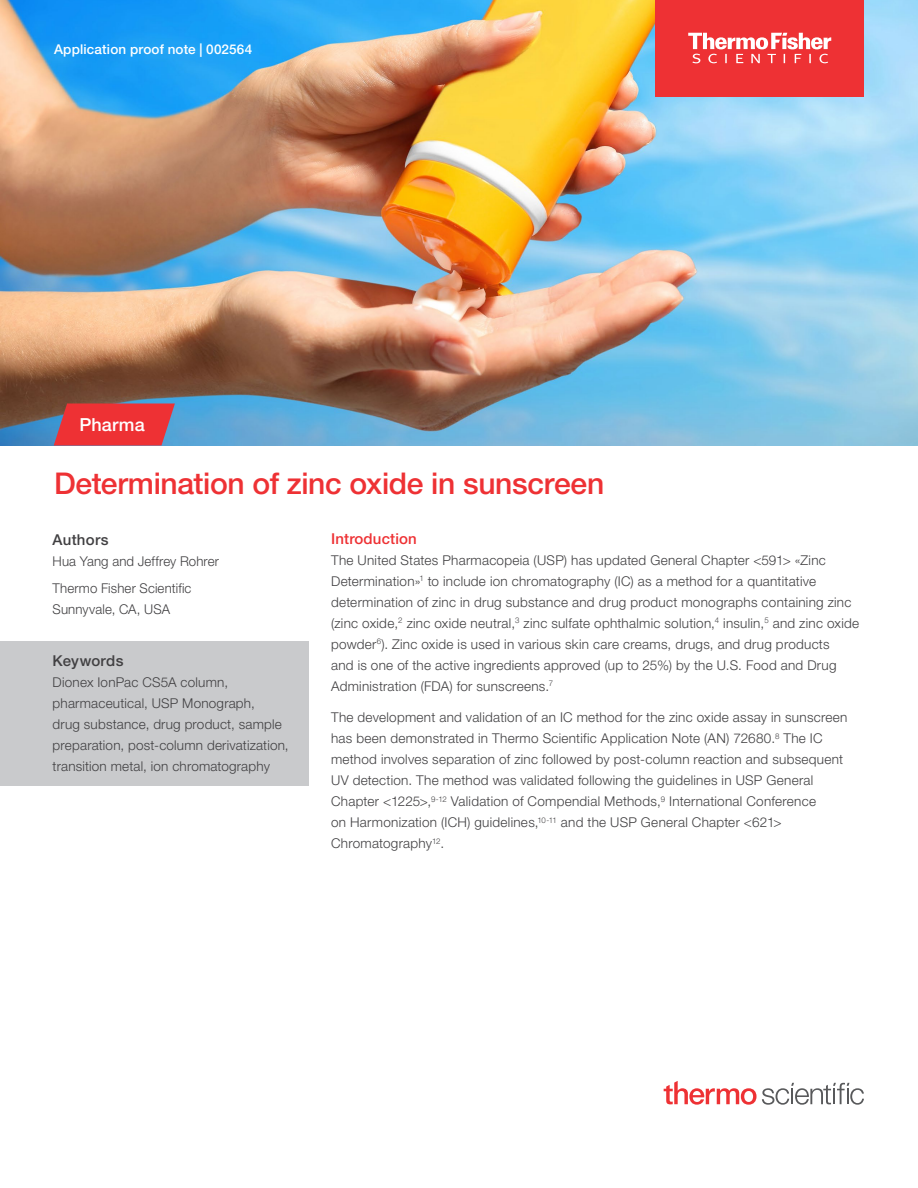
<style>
.page{position:relative;width:918px;height:1188px;background:#fff}
.page>*{position:absolute;margin:0;border:0;box-sizing:border-box;transform-origin:0 0}
.t1{font:500 30px "Helvetica Neue LTW1 G";letter-spacing:-.01em;color:#ee3134}
.t2{font:500 18px "Helvetica Neue LTW1 G";letter-spacing:.015em;color:#fff}
.t3{font:500 15px "Helvetica Neue LTW1 G";letter-spacing:.02em;color:#414042}
.t4{font:500 15px "Helvetica Neue LTW1 G";letter-spacing:.01em;color:#ee3134}
.t5{font:300 13.5px/21px "Helvetica Neue LTW1 G";letter-spacing:.02em;color:#414042}
.t6{font:500 13.5px "Helvetica Neue LTW1 G";letter-spacing:.01em;color:#fff}
</style>
<div class="page">
<img style="left:0;top:0;width:918px;height:446px">
<svg style="left:664px;top:1081px;width:200px;height:24px"></svg>
<div style="left:0;top:641px;width:309px;height:145px;background:#c9cacc"></div>
<div style="left:656px;top:0;width:208px;height:96px;background:#ee3134"></div>
<svg style="left:688px;top:33px;width:143px;height:30px"></svg>
<svg style="left:54px;top:404px;width:121px;height:42px;background:#db3c43"></svg>
<p class="t6" style="left:54px;top:41px;width:200px">Application proof note | 002564</p>
<h2 class="t2" style="left:79px;top:414px;width:67px">Pharma</h2>
<h1 class="t1" style="left:54px;top:465px;width:552px">Determination of zinc oxide in sunscreen</h1>
<p class="t3" style="left:53px;top:531px;width:58px">Authors</p>
<p class="t5" style="left:53px;top:548px;width:168px;line-height:26.4px">Hua Yang and Jeffrey Rohrer<br>Thermo Fisher Scientific</p>
<p class="t5" style="left:53px;top:599px;width:119px">Sunnyvale, CA, USA</p>
<p class="t3" style="left:53px;top:652px;width:72px">Keywords</p>
<p class="t5" style="left:53px;top:672px;width:238px">Dionex IonPac CS5A column, pharmaceutical, USP Monograph,<br>drug substance, drug product, sample preparation, post-column derivatization, transition metal, ion chromatography</p>
<p class="t4" style="left:331px;top:530px;width:87px">Introduction</p>
<p class="t5" style="left:331px;top:550px;width:530px">The United States Pharmacopeia (USP) has updated General Chapter &lt;591&gt; «Zinc Determination»<sup>1</sup> to include ion chromatography (IC) as a method for a quantitative determination of zinc in drug substance and drug product monographs containing zinc (zinc oxide,<sup>2</sup> zinc oxide neutral,<sup>3</sup> zinc sulfate ophthalmic solution,<sup>4</sup> insulin,<sup>5</sup> and zinc oxide powder<sup>6</sup>). Zinc oxide is used in various skin care creams, drugs, and drug products<br>and is one of the active ingredients approved (up to 25%) by the U.S. Food and Drug Administration (FDA) for sunscreens.<sup>7</sup></p>
<p class="t5" style="left:331px;top:707px;width:518px">The development and validation of an IC method for the zinc oxide assay in sunscreen has been demonstrated in Thermo Scientific Application Note (AN) 72680.<sup>8</sup> The IC method involves separation of zinc followed by post-column reaction and subsequent UV detection. The method was validated following the guidelines in USP General Chapter &lt;1225&gt;,<sup>9-12</sup> Validation of Compendial Methods,<sup>9</sup> International Conference<br>on Harmonization (ICH) guidelines,<sup>10-11</sup> and the USP General Chapter &lt;621&gt; Chromatography<sup>12</sup>.</p>
</div>
